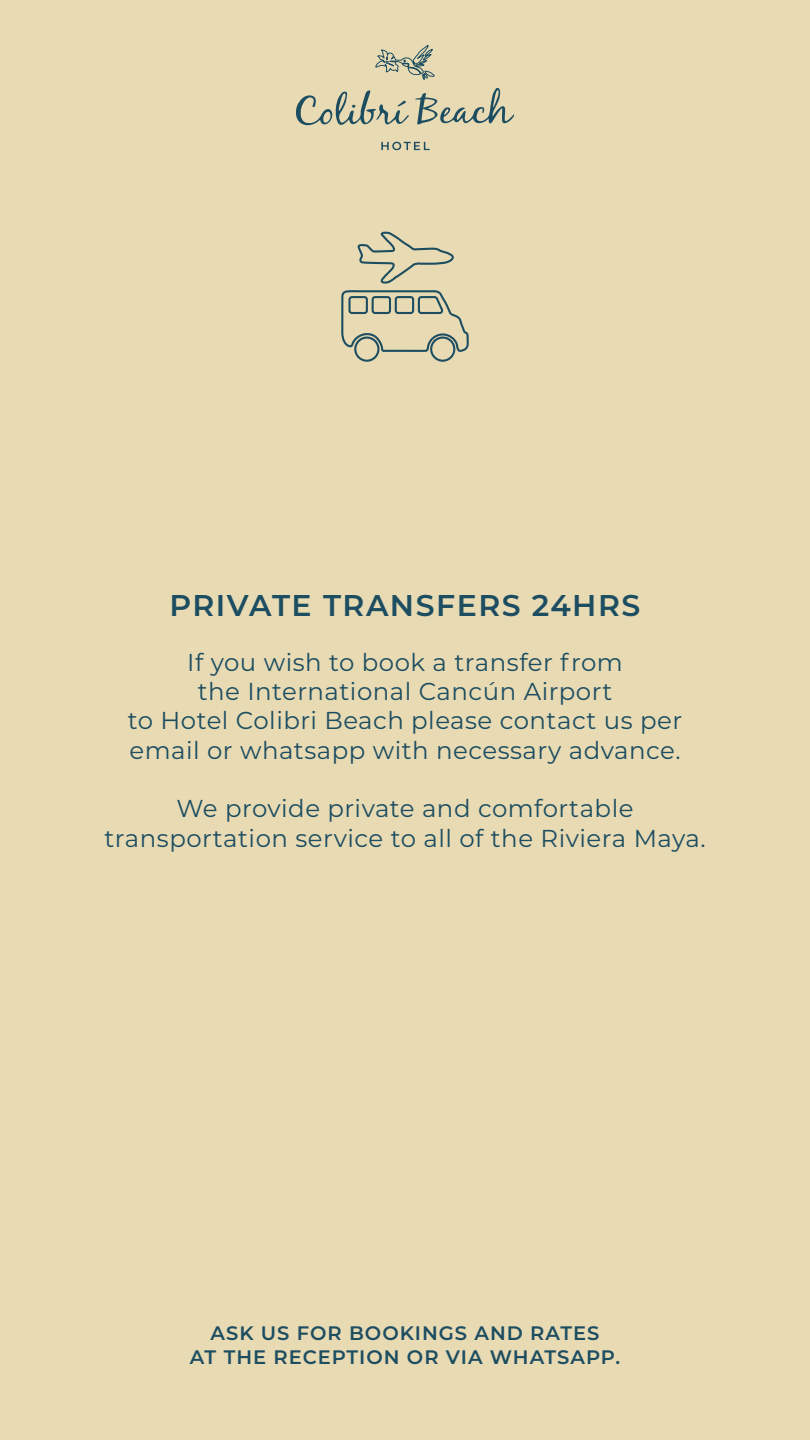
<style>
.page{position:relative;width:810px;height:1440px;background:#e8dab3}
.page>*{position:absolute;margin:0;border:0;box-sizing:border-box;transform-origin:0 0}
.t1{font:600 30px "Montserrat";letter-spacing:.05em;color:#1c4d61}
.t2{font:24.45px/29.3px "Montserrat";letter-spacing:.02em;color:#1c4d61;text-align:center}
.t3{font:600 19.5px/23.4px "Montserrat";letter-spacing:.05em;color:#1c4d61;text-align:center}
</style>
<div class="page">
<svg style="left:415px;top:88px;width:99px;height:36px"></svg>
<svg style="left:295px;top:90px;width:114px;height:36px"></svg>
<svg style="left:375px;top:45px;width:60px;height:35px"></svg>
<svg style="left:381px;top:142px;width:49px;height:8px"></svg>
<svg style="left:358px;top:232px;width:96px;height:52px"></svg>
<svg style="left:341px;top:290px;width:128px;height:72px"></svg>
<p class="t1" style="left:170px;top:585px;width:472px">PRIVATE TRANSFERS 24HRS</p>
<p class="t2" style="left:128px;top:646px;width:556px">If you wish to book a transfer from<br>the International Cancún Airport<br>to Hotel Colibri Beach please contact us per email or whatsapp with necessary advance.</p>
<p class="t2" style="left:104px;top:793px;width:603px">We provide private and comfortable transportation service to all of the Riviera Maya.</p>
<p class="t3" style="left:190px;top:1321px;width:432px">ASK US FOR BOOKINGS AND RATES<br>AT THE RECEPTION OR VIA WHATSAPP.</p>
</div>
